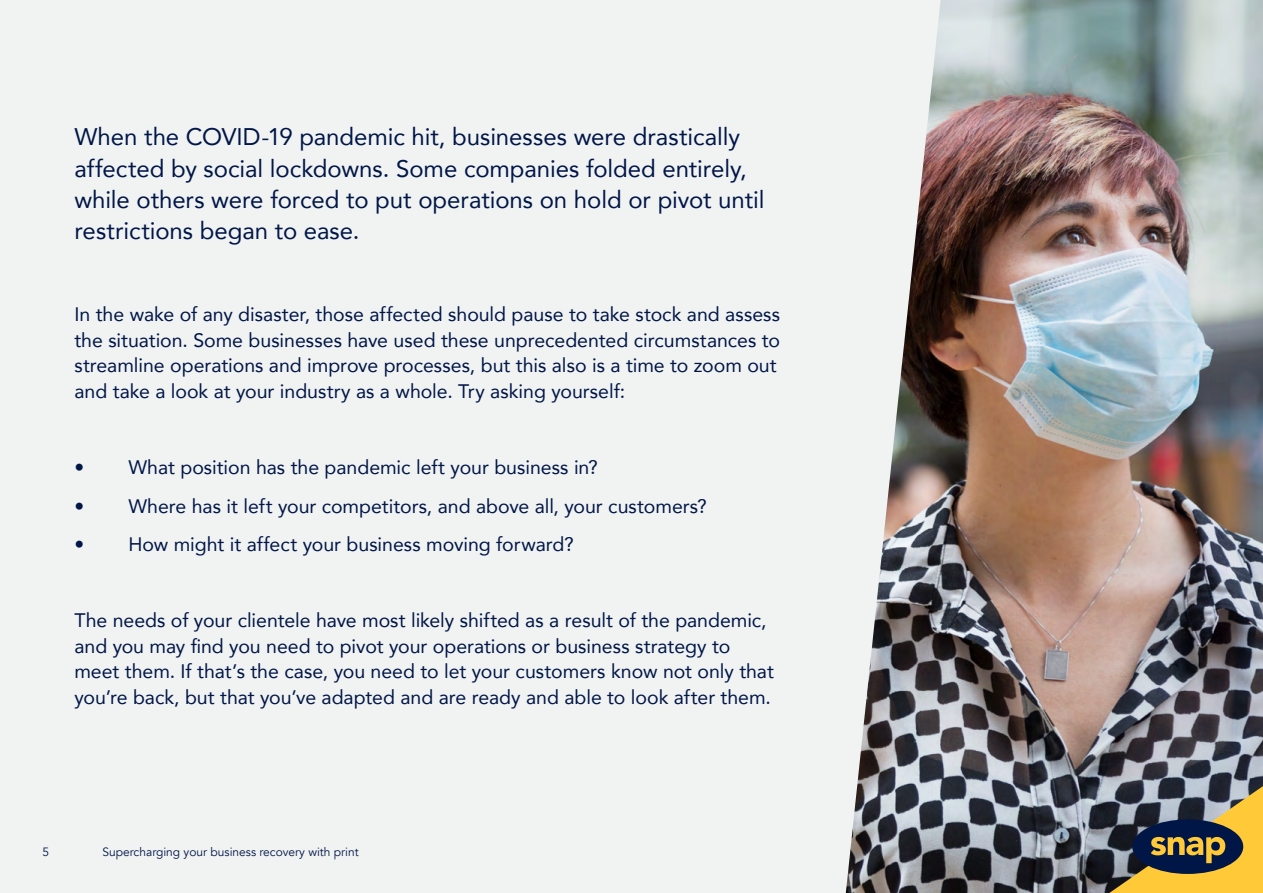
<style>
.page{position:relative;width:1263px;height:893px;background:#f1f2f2}
.page>*{position:absolute;margin:0;border:0;box-sizing:border-box;transform-origin:0 0}
.t1{font:24px/31.2px "Avenir";letter-spacing:-.005em;color:#001647}
.t2{font:19.5px/25.5px "Avenir";color:#001647}
.t3{font:12px "Avenir";color:#001647}
</style>
<div class="page">
<img style="left:846px;top:393px;width:53px;height:500px">
<img style="left:899px;top:0;width:364px;height:893px">
<svg style="left:1109px;top:786px;width:154px;height:107px;background:#82754f"></svg>
<p class="t1" style="left:74px;top:121px;width:691px">When the COVID-19 pandemic hit, businesses were drastically affected by social lockdowns. Some companies folded entirely, while others were forced to put operations on hold or pivot until restrictions began to ease.</p>
<p class="t2" style="left:74px;top:301px;width:707px">In the wake of any disaster, those affected should pause to take stock and assess the situation. Some businesses have used these unprecedented circumstances to streamline operations and improve processes, but this also is a time to zoom out and take a look at your industry as a whole. Try asking yourself:</p>
<p class="t2" style="left:74px;top:454px;width:525px">• What position has the pandemic left your business in?</p>
<p class="t2" style="left:74px;top:493px;width:634px">• Where has it left your competitors, and above all, your customers?</p>
<p class="t2" style="left:74px;top:531px;width:501px">• How might it affect your business moving forward?</p>
<p class="t2" style="left:74px;top:607px;width:701px">The needs of your clientele have most likely shifted as a result of the pandemic, and you may find you need to pivot your operations or business strategy to meet them. If that’s the case, you need to let your customers know not only that you’re back, but that you’ve adapted and are ready and able to look after them.</p>
<p class="t3" style="left:43px;top:844px;width:8px">5</p>
<p class="t3" style="left:103px;top:844px;width:258px">Supercharging your business recovery with print</p>
</div>
